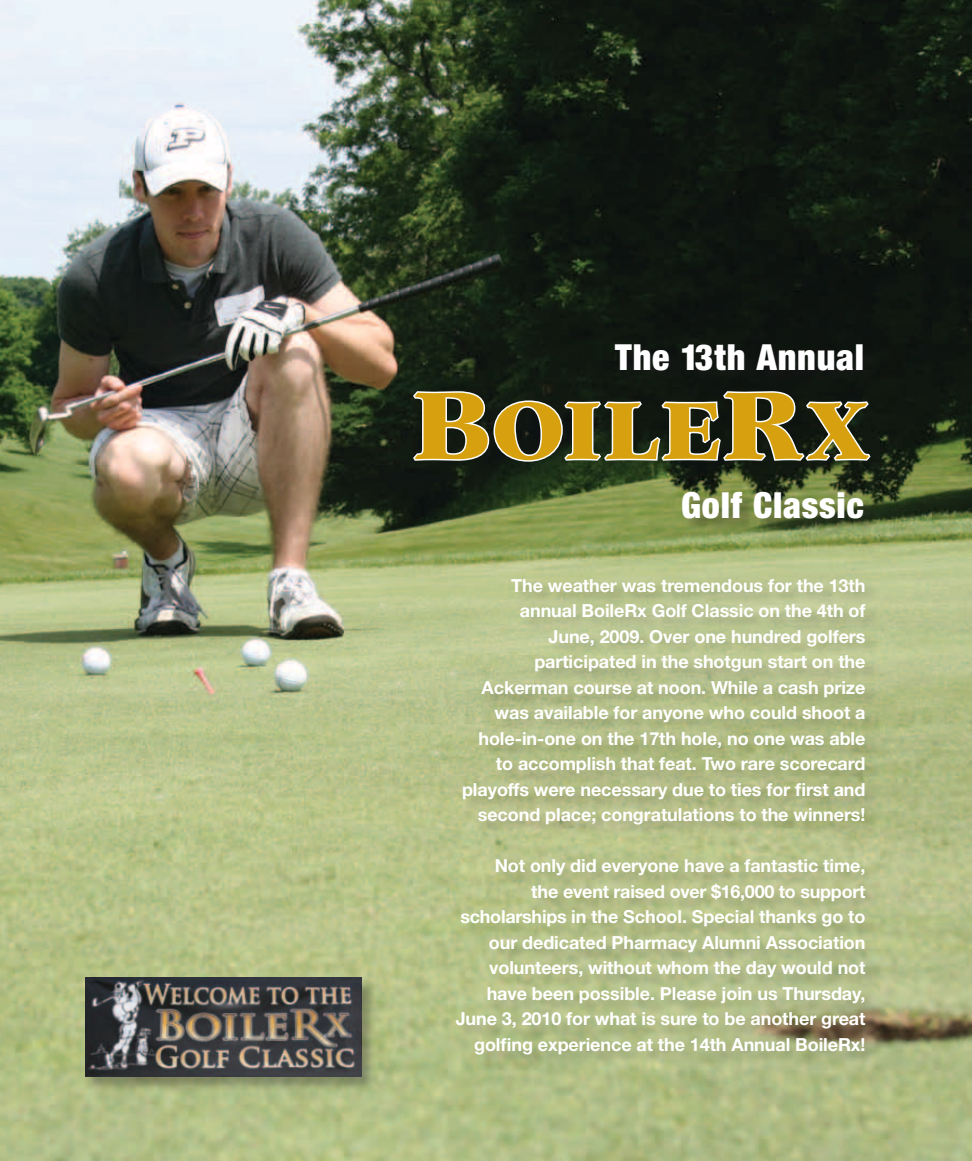
<style>
.page{position:relative;width:972px;height:1161px;background:#fff}
.page>*{position:absolute;margin:0;border:0;box-sizing:border-box;transform-origin:0 0}
.Head_Main_Story{font:900 81px "Garth Graphic";color:#d6a00e}
.Head_Main_Story-2{font:900 condensed 36px "Helvetica Neue";letter-spacing:.02em;color:#fff}
.t1{font:700 18px/25.5px "Helvetica Neue";letter-spacing:-.005em;color:#fff;text-align:right}
.s1{font-size:96px}
</style>
<div class="page">
<img style="left:0;top:0;width:972px;height:1161px">
<div style="left:614px;top:343px;width:264px;height:191px;background:#231f20;opacity:.35"></div>
<div style="left:85px;top:977px;width:292px;height:116px;background:#231f20;opacity:.34"></div>
<img style="left:85px;top:978px;width:276px;height:99px">
<div style="left:455px;top:578px;width:426px;height:491px;background:#231f20;opacity:.2"></div>
<svg style="left:411px;top:390px;width:461px;height:73px"></svg>
<p class="Head_Main_Story-2" style="left:615px;top:335px;width:250px">The 13th Annual</p>
<p class="Head_Main_Story" style="left:411px;top:381px;width:460px"><span class="s1">B</span>OILE<span class="s1">R</span>X</p>
<p class="Head_Main_Story-2" style="left:681px;top:483px;width:184px">Golf Classic</p>
<p class="t1" style="left:462px;top:572px;width:405px">The weather was tremendous for the 13th annual BoileRx Golf Classic on the 4th of<br>June, 2009. Over one hundred golfers participated in the shotgun start on the Ackerman course at noon. While a cash prize was available for anyone who could shoot a hole-in-one on the 17th hole, no one was able to accomplish that feat. Two rare scorecard playoffs were necessary due to ties for first and second place; congratulations to the winners!</p>
<p class="t1" style="left:456px;top:853px;width:411px">Not only did everyone have a fantastic time,<br>the event raised over $16,000 to support scholarships in the School. Special thanks go to our dedicated Pharmacy Alumni Association volunteers, without whom the day would not have been possible. Please join us Thursday, June 3, 2010 for what is sure to be another great golfing experience at the 14th Annual BoileRx!</p>
</div>
